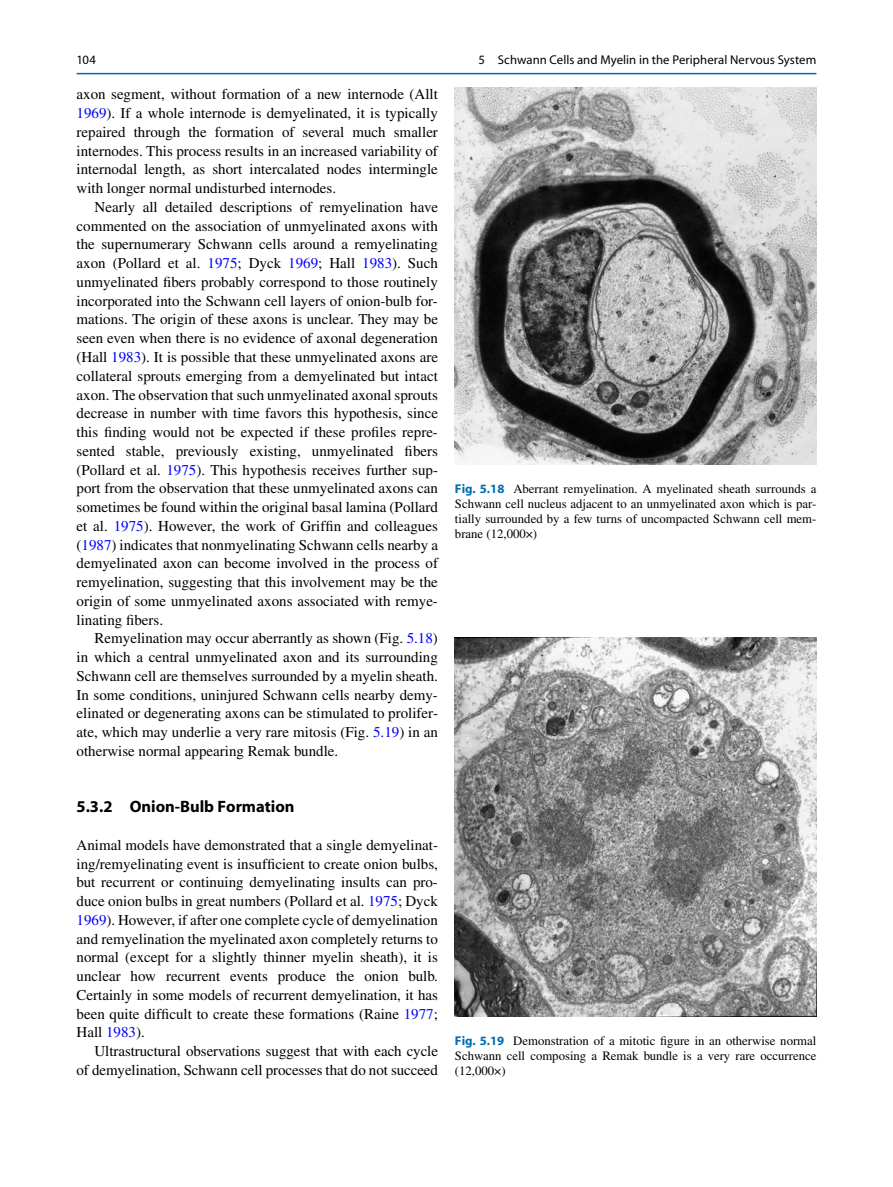
<style>
.page{position:relative;width:893px;height:1187px;background:#fff}
.page>*{position:absolute;margin:0;border:0;box-sizing:border-box;transform-origin:0 0}
.t1{font:700 16.5px "Gppvqx Lwpbbb Vntlwv Myriad";color:#000}
.t2{font:15px/18.8px "Rkwbxb Bylsdw Mfqbfd Times";color:#000;text-align:justify}
.t3{font:12.75px/15px "Rkwbxb Bylsdw Mfqbfd Times";color:#000;text-align:justify}
.t4{font:12.75px "Mxcdlg Ktnrts Mnlkmh Myriad";letter-spacing:.005em;color:#000}
.s1{color:#0000fa}
.s2{font-family:"Gppvqx Lwpbbb Vntlwv Myriad";font-weight:700;color:#006db6}
</style>
<div class="page">
<img style="left:455px;top:88px;width:361px;height:376px">
<img style="left:455px;top:637px;width:361px;height:379px">
<hr style="left:77px;top:73px;width:739px;height:1px;background:#006db6">
<p class="t4" style="left:77px;top:55px;width:21px">104</p>
<p class="t2" style="left:77px;top:86px;width:363px">axon segment, without formation of a new internode (Allt <span class="s1">1969</span> ). If a whole internode is demyelinated, it is typically repaired through the formation of several much smaller internodes. This process results in an increased variability of internodal length, as short intercalated nodes intermingle with longer normal undisturbed internodes.</p>
<p class="t2" style="left:77px;top:199px;width:363px;text-indent:18px">Nearly all detailed descriptions of remyelination have commented on the association of unmyelinated axons with the supernumerary Schwann cells around a remyelinating axon (Pollard et al. <span class="s1">1975</span> ; Dyck <span class="s1">1969</span> ; Hall <span class="s1">1983</span> ). Such unmyelinated fibers probably correspond to those routinely incorporated into the Schwann cell layers of onion-bulb for&shy;mations. The origin of these axons is unclear. They may be seen even when there is no evidence of axonal degeneration (Hall <span class="s1">1983</span> ). It is possible that these unmyelinated axons are collateral sprouts emerging from a demyelinated but intact axon. The observation that such unmyelinated axonal sprouts decrease in number with time favors this hypothesis, since this finding would not be expected if these profiles repre&shy;sented stable, previously existing, unmyelinated fibers (Pollard et al. <span class="s1">1975</span> ). This hypothesis receives further sup&shy;port from the observation that these unmyelinated axons can sometimes be found within the original basal lamina (Pollard et al. <span class="s1">1975</span> ). However, the work of Griffin and colleagues ( <span class="s1">1987</span> ) indicates that nonmyelinating Schwann cells nearby a demyelinated axon can become involved in the process of remyelination, suggesting that this involvement may be the origin of some unmyelinated axons associated with remye&shy;linating fibers.</p>
<p class="t2" style="left:77px;top:630px;width:363px;text-indent:18px">Remyelination may occur aberrantly as shown (Fig. <span class="s1">5.18</span> ) in which a central unmyelinated axon and its surrounding Schwann cell are themselves surrounded by a myelin sheath.<br>In some conditions, uninjured Schwann cells nearby demy&shy;elinated or degenerating axons can be stimulated to prolifer&shy;ate, which may underlie a very rare mitosis (Fig. <span class="s1">5.19</span> ) in an otherwise normal appearing Remak bundle.</p>
<p class="t4" style="left:479px;top:55px;width:339px">5 Schwann Cells and Myelin in the Peripheral Nervous System</p>
<p class="t3" style="left:455px;top:482px;width:363px"><span class="s2">Fig. 5.18</span> Aberrant remyelination. A myelinated sheath surrounds a Schwann cell nucleus adjacent to an unmyelinated axon which is par&shy;tially surrounded by a few turns of uncompacted Schwann cell mem&shy;brane (12,000×)</p>
<p class="t1" style="left:77px;top:800px;width:220px">5.3.2 Onion-Bulb Formation</p>
<p class="t2" style="left:77px;top:836px;width:363px">Animal models have demonstrated that a single demyelinat&shy;ing/remyelinating event is insufficient to create onion bulbs, but recurrent or continuing demyelinating insults can pro&shy;duce onion bulbs in great numbers (Pollard et al. <span class="s1">1975</span> ; Dyck <span class="s1">1969</span> ). However, if after one complete cycle of demyelination and remyelination the myelinated axon completely returns to normal (except for a slightly thinner myelin sheath), it is unclear how recurrent events produce the onion bulb.<br>Certainly in some models of recurrent demyelination, it has been quite difficult to create these formations (Raine <span class="s1">1977</span> ; Hall <span class="s1">1983</span> ).</p>
<p class="t2" style="left:77px;top:1043px;width:363px;text-align:right">Ultrastructural observations suggest that with each cycle<br>of demyelination, Schwann cell processes that do not succeed</p>
<p class="t3" style="left:455px;top:1034px;width:363px"><span class="s2">Fig. 5.19</span> Demonstration of a mitotic figure in an otherwise normal Schwann cell composing a Remak bundle is a very rare occurrence (12,000×)</p>
</div>
